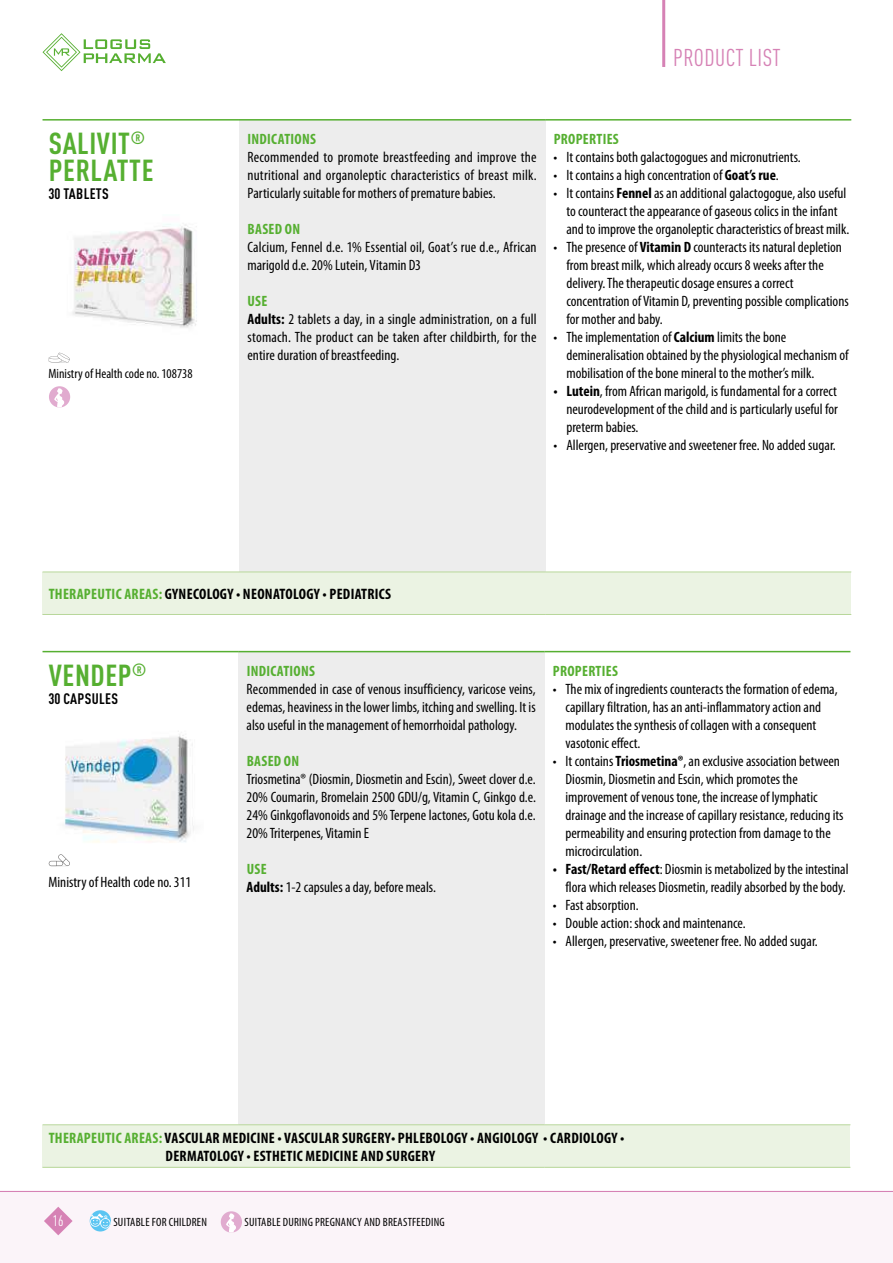
<style>
.page{position:relative;width:893px;height:1263px;background:#fff}
.page>*{position:absolute;margin:0;border:0;box-sizing:border-box;transform-origin:0 0}
.t1{font:700 condensed 30px/27px "DIN Pro";letter-spacing:.02em;color:#56af31}
.t2{font:condensed 24px "DIN Pro";letter-spacing:.02em;color:#d682b5}
.t3{font:700 condensed 15.15px/18.1px "Myriad Pro";letter-spacing:.02em;color:#000}
.t4{font:condensed 15px/18px "Myriad Pro";color:#000}
.t5{font:700 condensed 15px "Myriad Pro";letter-spacing:.02em;color:#56af31}
.t6{font:700 condensed 15px "DIN Pro";letter-spacing:.02em;color:#000}
.t7{font:condensed 15px "DIN Pro";color:#fff}
.t8{font:condensed 13.5px "Myriad Pro";color:#000}
.t9{font:condensed 12px "Myriad Pro";letter-spacing:.02em;color:#000}
.s1{font-weight:700;color:#56af31}
.s2{font-weight:700}
.s3{color:#56af31}
</style>
<div class="page">
<div style="left:0;top:1191px;width:893px;height:72px;background:#fbf4f9"></div>
<div style="left:90px;top:1210px;width:21px;height:21px;background:#5bc5f2;border-radius:50%"></div>
<svg style="left:90px;top:1213px;width:21px;height:16px"></svg>
<svg style="left:220px;top:1211px;width:22px;height:22px"></svg>
<hr style="left:0;top:1191px;width:893px;height:1px;background:#d682b5">
<svg style="left:43px;top:33px;width:123px;height:38px"></svg>
<svg style="left:44px;top:1207px;width:29px;height:28px"></svg>
<hr style="left:662px;top:0;width:3px;height:67px;background:#d682b5">
<div style="left:239px;top:120px;width:306px;height:452px;background:#ededed"></div>
<div style="left:43px;top:572px;width:808px;height:42px;background:#ebf3e3"></div>
<hr style="left:43px;top:119px;width:196px;height:2px;background:#56af31">
<hr style="left:239px;top:119px;width:306px;height:2px;background:#56af31">
<hr style="left:545px;top:119px;width:306px;height:2px;background:#56af31">
<hr style="left:43px;top:572px;width:196px;height:1px;background:#b8d79b">
<hr style="left:239px;top:572px;width:306px;height:1px;background:#b8d79b">
<hr style="left:545px;top:572px;width:306px;height:1px;background:#b8d79b">
<hr style="left:43px;top:614px;width:196px;height:1px;background:#b8d79b">
<hr style="left:239px;top:614px;width:306px;height:1px;background:#b8d79b">
<hr style="left:545px;top:614px;width:306px;height:1px;background:#b8d79b">
<img style="left:72px;top:224px;width:125px;height:104px">
<svg style="left:49px;top:353px;width:21px;height:10px"></svg>
<svg style="left:49px;top:386px;width:22px;height:22px"></svg>
<div style="left:238px;top:652px;width:306px;height:473px;background:#ededed"></div>
<div style="left:43px;top:1125px;width:807px;height:42px;background:#ebf3e3"></div>
<hr style="left:43px;top:651px;width:195px;height:1px;background:#56af31">
<hr style="left:238px;top:651px;width:306px;height:1px;background:#56af31">
<hr style="left:544px;top:651px;width:306px;height:1px;background:#56af31">
<hr style="left:43px;top:1124px;width:195px;height:1px;background:#b8d79b">
<hr style="left:238px;top:1124px;width:306px;height:1px;background:#b8d79b">
<hr style="left:544px;top:1124px;width:306px;height:1px;background:#b8d79b">
<hr style="left:43px;top:1167px;width:195px;height:1px;background:#b8d79b">
<hr style="left:238px;top:1167px;width:306px;height:1px;background:#b8d79b">
<hr style="left:544px;top:1167px;width:306px;height:1px;background:#b8d79b">
<img style="left:64px;top:731px;width:130px;height:112px">
<svg style="left:49px;top:854px;width:21px;height:13px"></svg>
<h1 class="t1" style="left:49px;top:127px;width:106px">SALIVIT<sup>®<br></sup>PERLATTE</h1>
<p class="t6" style="left:49px;top:182px;width:62px">30 TABLETS</p>
<p class="t8" style="left:49px;top:366px;width:146px">Ministry of Health code no. 108738</p>
<h2 class="t2" style="left:673px;top:40px;width:109px">PRODUCT LIST</h2>
<p class="t5" style="left:248px;top:129px;width:70px">INDICATIONS</p>
<p class="t4" style="left:247px;top:148px;width:291px;text-align:justify">Recommended to promote breastfeeding and improve the nutritional and organoleptic characteristics of breast milk.<br>Particularly suitable for mothers of premature babies.</p>
<p class="t5" style="left:248px;top:219px;width:54px">BASED ON</p>
<p class="t4" style="left:247px;top:238px;width:291px">Calcium, Fennel d.e. 1% Essential oil, Goat’s rue d.e., African marigold d.e. 20% Lutein, Vitamin D3</p>
<p class="t4" style="left:247px;top:292px;width:291px"><span class="s1">USE<br></span><span class="s2">Adults:</span> 2 tablets a day, in a single administration, on a full stomach. The product can be taken after childbirth, for the entire duration of breastfeeding.</p>
<p class="t5" style="left:554px;top:129px;width:67px">PROPERTIES</p>
<p class="t4" style="left:554px;top:148px;width:249px">• It contains both galactogogues and micronutrients.</p>
<p class="t4" style="left:554px;top:166px;width:227px">• It contains a high concentration of <span class="s2">Goat’s rue</span>.</p>
<p class="t4" style="left:566px;top:184px;width:285px;text-indent:-13px">• It contains <span class="s2">Fennel</span> as an additional galactogogue, also useful to counteract the appearance of gaseous colics in the infant and to improve the organoleptic characteristics of breast milk.</p>
<p class="t4" style="left:566px;top:238px;width:284px;text-indent:-13px">• The presence of <span class="s2">Vitamin D</span> counteracts its natural depletion from breast milk, which already occurs 8 weeks after the delivery. The therapeutic dosage ensures a correct concentration of Vitamin D, preventing possible complications for mother and baby.</p>
<p class="t4" style="left:566px;top:328px;width:284px;text-indent:-13px">• The implementation of <span class="s2">Calcium</span> limits the bone demineralisation obtained by the physiological mechanism of mobilisation of the bone mineral to the mother’s milk.</p>
<p class="t4" style="left:566px;top:382px;width:273px;text-align:justify;text-indent:-13px"><span class="s2">• Lutein</span>, from African marigold, is fundamental for a correct neurodevelopment of the child and is particularly useful for preterm babies.</p>
<p class="t4" style="left:554px;top:436px;width:284px">• Allergen, preservative and sweetener free. No added sugar.</p>
<p class="t3" style="left:49px;top:584px;width:344px"><span class="s3">THERAPEUTIC AREAS:</span> GYNECOLOGY • NEONATOLOGY • PEDIATRICS</p>
<h1 class="t1" style="left:49px;top:659px;width:99px">VENDEP<sup>®</sup></h1>
<p class="t6" style="left:49px;top:687px;width:71px">30 CAPSULES</p>
<p class="t4" style="left:49px;top:873px;width:144px">Ministry of Health code no. 311</p>
<p class="t5" style="left:247px;top:661px;width:70px">INDICATIONS</p>
<p class="t4" style="left:247px;top:679px;width:291px;text-align:justify">Recommended in case of venous insufficiency, varicose veins, edemas, heaviness in the lower limbs, itching and swelling. It is also useful in the management of hemorrhoidal pathology.</p>
<p class="t5" style="left:247px;top:751px;width:54px">BASED ON</p>
<p class="t4" style="left:247px;top:769px;width:291px;text-align:justify">Triosmetina® (Diosmin, Diosmetin and Escin), Sweet clover d.e.<br>20% Coumarin, Bromelain 2500 GDU/g, Vitamin C, Ginkgo d.e.<br>24% Ginkgoflavonoids and 5% Terpene lactones, Gotu kola d.e.<br>20% Triterpenes, Vitamin E</p>
<p class="t4" style="left:247px;top:859px;width:191px"><span class="s1">USE<br></span><span class="s2">Adults:</span> 1-2 capsules a day, before meals.</p>
<p class="t5" style="left:553px;top:661px;width:67px">PROPERTIES</p>
<p class="t4" style="left:565px;top:679px;width:274px;text-indent:-13px">• The mix of ingredients counteracts the formation of edema, capillary filtration, has an anti-inflammatory action and modulates the synthesis of collagen with a consequent vasotonic effect.</p>
<p class="t4" style="left:565px;top:751px;width:280px;text-indent:-13px">• It contains <span class="s2">Triosmetina®</span>, an exclusive association between Diosmin, Diosmetin and Escin, which promotes the improvement of venous tone, the increase of lymphatic drainage and the increase of capillary resistance, reducing its permeability and ensuring protection from damage to the microcirculation.</p>
<p class="t4" style="left:553px;top:859px;width:297px;text-align:right"><span class="s2">• Fast/Retard effect</span>: Diosmin is metabolized by the intestinal flora which releases Diosmetin, readily absorbed by the body.</p>
<p class="t4" style="left:553px;top:895px;width:87px">• Fast absorption.</p>
<p class="t4" style="left:553px;top:913px;width:194px">• Double action: shock and maintenance.</p>
<p class="t4" style="left:553px;top:931px;width:267px">• Allergen, preservative, sweetener free. No added sugar.</p>
<p class="t3" style="left:166px;top:1128px;width:460px;text-indent:-117px"><span class="s3">THERAPEUTIC AREAS:</span> VASCULAR MEDICINE • VASCULAR SURGERY• PHLEBOLOGY • ANGIOLOGY • CARDIOLOGY •<br>DERMATOLOGY • ESTHETIC MEDICINE AND SURGERY</p>
<p class="t7" style="left:53px;top:1210px;width:12px">16</p>
<p class="t9" style="left:113px;top:1214px;width:95px">SUITABLE FOR CHILDREN</p>
<p class="t9" style="left:244px;top:1214px;width:202px">SUITABLE DURING PREGNANCY AND BREASTFEEDING</p>
</div>
